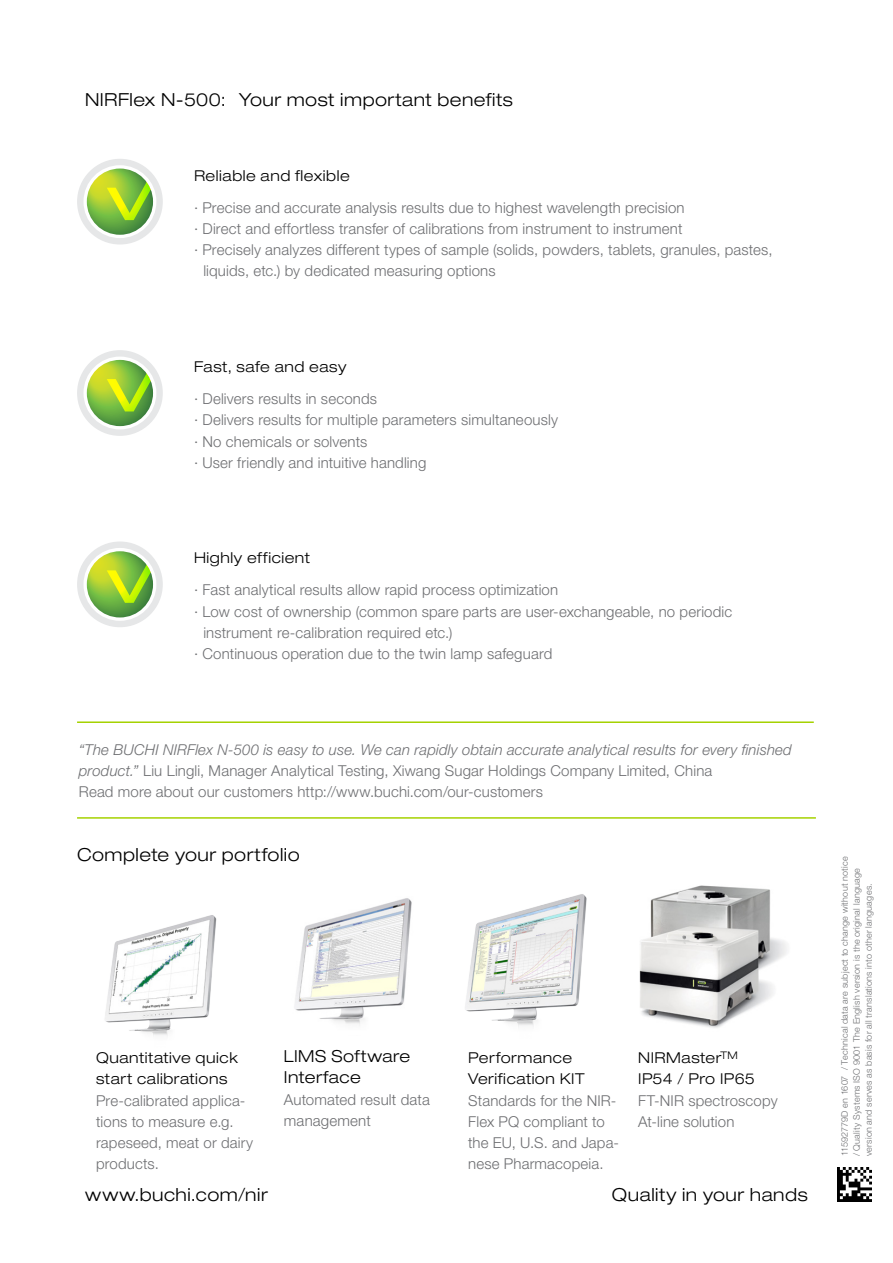
<style>
.page{position:relative;width:893px;height:1263px;background:#fff}
.page>*{position:absolute;margin:0;border:0;box-sizing:border-box;transform-origin:0 0}
.EN_Title{font:300 expanded 18px "Helvetica Neue LT Std";letter-spacing:.025em;color:#000}
.EN_Note_large{font:300 expanded 18px "Helvetica Neue LT Std";letter-spacing:.03em;color:#000}
.t1{font:300 expanded 16.65px/21.3px "Helvetica Neue LT Std";letter-spacing:.03em;color:#000}
.Body_text_left{font:300 15px/21.3px "Helvetica Neue LT Std";letter-spacing:.01em;color:#6d6e71}
.EN_Body_text_left{font:italic 300 15px/21.3px "Helvetica Neue LT Std";letter-spacing:.01em;color:#6d6e71}
.Title_small{font:300 expanded 15px/21.3px "Helvetica Neue LT Std";letter-spacing:.035em;color:#000}
.EN_Body_text_left-2{font:300 15px "Helvetica Neue LT Std";letter-spacing:.01em;color:#6d6e71}
.EN_Title_small_down{font:300 expanded 15px "Helvetica Neue LT Std";letter-spacing:.035em;color:#000}
.t2{font:300 expanded 14.7px/20.9px "Helvetica Neue LT Std";letter-spacing:.025em;color:#000}
.EN_Barcode{font:300 9px/12px "Helvetica Neue LT Std";letter-spacing:.03em;color:#6d6e71}
.s1{font-style:normal}
.s2{font-stretch:normal;color:#6d6e71}
</style>
<div class="page">
<hr style="left:77px;top:721px;width:737px;height:2px;background:#a5d200">
<hr style="left:77px;top:817px;width:739px;height:2px;background:#a5d200">
<img style="left:294px;top:898px;width:118px;height:127px">
<img style="left:639px;top:885px;width:148px;height:143px">
<div style="left:77px;top:159px;width:86px;height:85px;background:#e6e7e8;border-radius:50%"></div>
<svg style="left:83px;top:165px;width:73px;height:73px"></svg>
<svg style="left:87px;top:169px;width:66px;height:66px"></svg>
<svg style="left:102px;top:168px;width:51px;height:67px;background:#9bc852"></svg>
<div style="left:77px;top:350px;width:86px;height:86px;background:#e6e7e8;border-radius:50%"></div>
<div style="left:83px;top:357px;width:73px;height:72px;background:#fff;border-radius:50%"></div>
<svg style="left:87px;top:360px;width:66px;height:66px"></svg>
<svg style="left:102px;top:360px;width:51px;height:66px;background:#99c74f"></svg>
<div style="left:77px;top:541px;width:86px;height:86px;background:#e6e7e8;border-radius:50%"></div>
<svg style="left:83px;top:548px;width:73px;height:73px"></svg>
<svg style="left:87px;top:551px;width:66px;height:66px"></svg>
<svg style="left:102px;top:551px;width:51px;height:67px;background:#9bc852"></svg>
<img style="left:838px;top:1167px;width:34px;height:34px">
<img style="left:105px;top:915px;width:112px;height:121px">
<img style="left:465px;top:894px;width:122px;height:133px">
<p class="EN_Title" style="left:85px;top:89px;width:142px">NIRFlex N-500:</p>
<p class="EN_Title" style="left:239px;top:89px;width:275px">Your most important benefits</p>
<p class="EN_Title_small_down" style="left:194px;top:166px;width:157px">Reliable and flexible</p>
<p class="Body_text_left" style="left:194px;top:196px;width:492px">∙ Precise and accurate analysis results due to highest wavelength precision</p>
<p class="Body_text_left" style="left:194px;top:218px;width:490px">∙ Direct and effortless transfer of calibrations from instrument to instrument</p>
<p class="Body_text_left" style="left:203px;top:239px;width:571px;text-indent:-9px">∙ Precisely analyzes different types of sample (solids, powders, tablets, granules, pastes, liquids, etc.) by dedicated measuring options</p>
<p class="EN_Title_small_down" style="left:194px;top:358px;width:154px">Fast, safe and easy</p>
<p class="Body_text_left" style="left:194px;top:388px;width:185px">∙ Delivers results in seconds</p>
<p class="Body_text_left" style="left:194px;top:409px;width:366px">∙ Delivers results for multiple parameters simultaneously</p>
<p class="Body_text_left" style="left:194px;top:430px;width:175px">∙ No chemicals or solvents</p>
<p class="Body_text_left" style="left:194px;top:451px;width:234px">∙ User friendly and intuitive handling</p>
<p class="EN_Title_small_down" style="left:194px;top:549px;width:118px">Highly efficient</p>
<p class="Body_text_left" style="left:194px;top:579px;width:366px">∙ Fast analytical results allow rapid process optimization</p>
<p class="Body_text_left" style="left:203px;top:600px;width:530px;text-indent:-9px">∙ Low cost of ownership (common spare parts are user-exchangeable, no periodic instrument re-calibration required etc.)</p>
<p class="Body_text_left" style="left:194px;top:643px;width:360px">∙ Continuous operation due to the twin lamp safeguard</p>
<p class="EN_Body_text_left" style="left:79px;top:739px;width:714px">“The BUCHI NIRFlex N-500 is easy to use. We can rapidly obtain accurate analytical results for every finished product.” <span class="s1">Liu Lingli, Manager Analytical Testing, Xiwang Sugar Holdings Company Limited, China</span></p>
<p class="EN_Body_text_left-2" style="left:79px;top:783px;width:466px">Read more about our customers http://www.buchi.com/our-customers</p>
<p class="EN_Title" style="left:77px;top:844px;width:224px">Complete your portfolio</p>
<p class="Title_small" style="left:96px;top:1047px;width:143px">Quantitative quick start calibrations</p>
<p class="Body_text_left" style="left:96px;top:1089px;width:159px">Pre-calibrated applica&shy;tions to measure e.g. rapeseed, meat or dairy products.</p>
<p class="t1" style="left:284px;top:1045px;width:128px">LIMS Software<br>Interface</p>
<p class="Body_text_left" style="left:284px;top:1088px;width:147px">Automated result data management</p>
<p class="Title_small" style="left:468px;top:1047px;width:106px">Performance</p>
<p class="Title_small" style="left:468px;top:1068px;width:118px">Verification KIT</p>
<p class="Body_text_left" style="left:468px;top:1089px;width:152px">Standards for the NIR-<br>Flex PQ compliant to the EU, U.S. and Japa&shy;nese Pharmacopeia.</p>
<p class="Title_small" style="left:638px;top:1047px;width:101px">NIRMaster<sup>TM</sup></p>
<p class="Title_small" style="left:638px;top:1068px;width:118px">IP54 / Pro IP65</p>
<p class="Body_text_left" style="left:638px;top:1089px;width:141px">FT-NIR spectroscopy<br>At-line solution</p>
<p class="t2" style="left:638px;top:1048px;width:138px">NIRMaster™<br>IP54 / Pro IP65<br><span class="s2">FT-NIR spectroscopy</span></p>
<p class="EN_Note_large" style="left:85px;top:1184px;width:184px">www.buchi.com/nir</p>
<p class="EN_Note_large" style="left:612px;top:1184px;width:197px">Quality in your hands</p>
<p class="EN_Barcode" style="left:838px;top:1156px;width:301px;rotate:-90deg">11592779D en 1607 / Technical data are subject to change without notice / Quality Systems ISO 9001 The English version is the original language version and serves as basis for all translations into other languages.</p>
</div>
